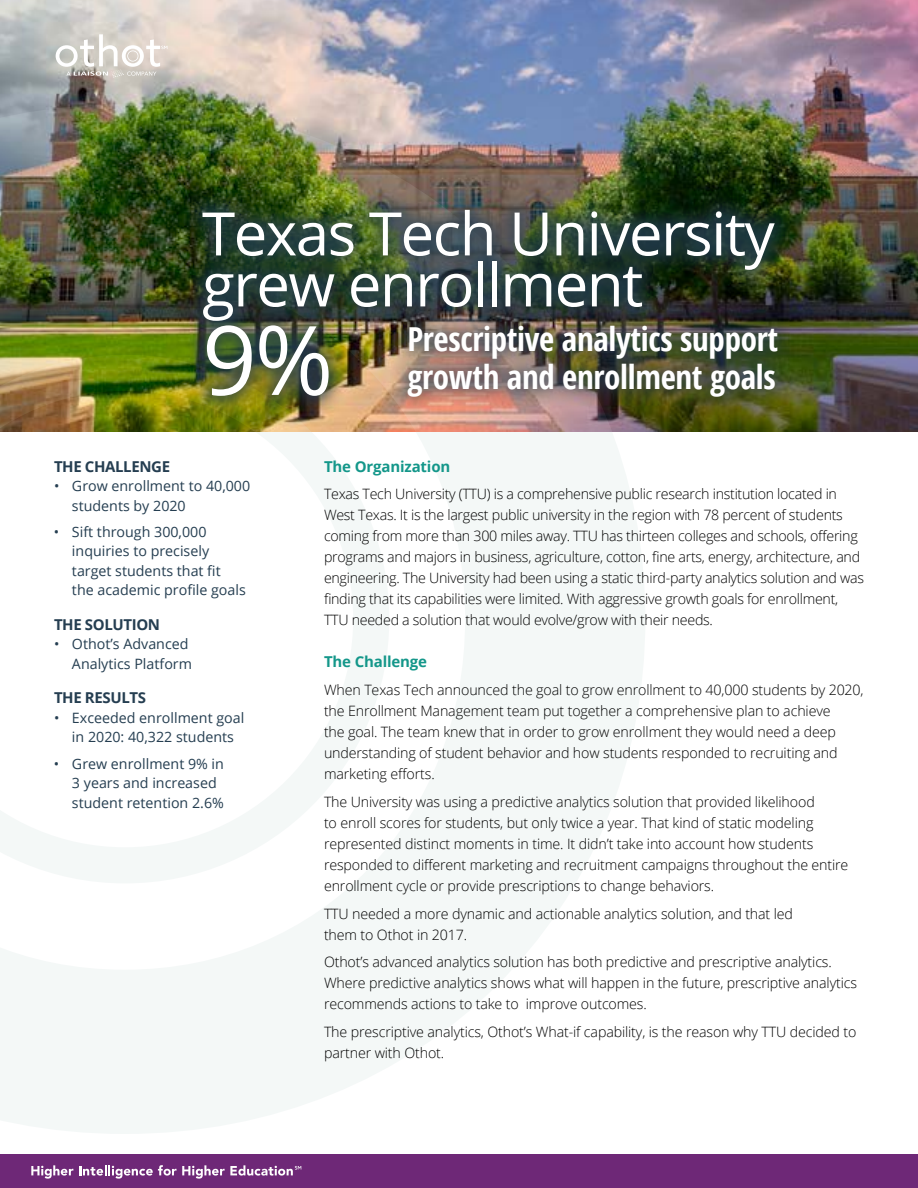
<style>
.page{position:relative;width:918px;height:1188px;background:#fff}
.page>*{position:absolute;margin:0;border:0;box-sizing:border-box;transform-origin:0 0}
.t1{font:96px "Open Sans";color:#fff}
.t2{font:60px/51px "Open Sans";letter-spacing:-.025em;color:#fff}
.t3{font:700 condensed 33px/37.5px "Open Sans";letter-spacing:-.01em;color:#fff}
.t4{font:700 15px "Open Sans";letter-spacing:-.025em;color:#253e51}
.t5{font:700 15px "Open Sans";letter-spacing:-.01em;color:#14978a}
.t6{font:300 14.25px/21px "Open Sans";letter-spacing:-.01em;color:#000}
.t7{font:14.25px/19.5px "Open Sans";color:#253e51}
</style>
<div class="page">
<img style="left:0;top:0;width:918px;height:432px">
<img style="left:0;top:104px;width:645px;height:1030px">
<svg style="left:0;top:355px;width:389px;height:528px"></svg>
<div style="left:180px;top:189px;width:615px;height:228px;background:#253e51;opacity:.8"></div>
<div style="left:387px;top:306px;width:411px;height:111px;background:#253e51;opacity:.75"></div>
<div style="left:0;top:1154px;width:918px;height:34px;background:#6e2877"></div>
<svg style="left:31px;top:1165px;width:42px;height:14px"></svg>
<svg style="left:79px;top:1165px;width:222px;height:14px"></svg>
<svg style="left:56px;top:34px;width:111px;height:44px"></svg>
<h2 class="t2" style="left:202px;top:207px;width:574px">Texas Tech University grew enrollment</h2>
<h1 class="t1" style="left:202px;top:294px;width:133px">9%</h1>
<h3 class="t3" style="left:407px;top:320px;width:372px">Prescriptive analytics support growth and enrollment goals</h3>
<p class="t4" style="left:54px;top:456px;width:118px">THE CHALLENGE</p>
<p class="t7" style="left:72px;top:476px;width:180px;text-indent:-18px">• Grow enrollment to 40,000 students by 2020</p>
<p class="t7" style="left:72px;top:522px;width:175px;text-indent:-18px">• Sift through 300,000 inquiries to precisely target students that fit the academic profile goals</p>
<p class="t4" style="left:54px;top:614px;width:108px">THE SOLUTION</p>
<p class="t7" style="left:54px;top:634px;width:140px;text-align:right">• Othot’s Advanced<br>Analytics Platform</p>
<p class="t4" style="left:54px;top:687px;width:94px">THE RESULTS</p>
<p class="t7" style="left:54px;top:708px;width:192px;text-align:center">• Exceeded enrollment goal in 2020: 40,322 students</p>
<p class="t7" style="left:72px;top:753px;width:154px;text-indent:-18px">• Grew enrollment 9% in<br>3 years and increased student retention 2.6%</p>
<p class="t5" style="left:324px;top:456px;width:128px">The Organization</p>
<p class="t6" style="left:324px;top:483px;width:541px">Texas Tech University (TTU) is a comprehensive public research institution located in West Texas. It is the largest public university in the region with 78 percent of students coming from more than 300 miles away. TTU has thirteen colleges and schools, offering programs and majors in business, agriculture, cotton, fine arts, energy, architecture, and engineering. The University had been using a static third-party analytics solution and was finding that its capabilities were limited. With aggressive growth goals for enrollment, TTU needed a solution that would evolve/grow with their needs.</p>
<p class="t5" style="left:324px;top:651px;width:105px">The Challenge</p>
<p class="t6" style="left:324px;top:679px;width:541px">When Texas Tech announced the goal to grow enrollment to 40,000 students by 2020, the Enrollment Management team put together a comprehensive plan to achieve<br>the goal. The team knew that in order to grow enrollment they would need a deep understanding of student behavior and how students responded to recruiting and marketing efforts.</p>
<p class="t6" style="left:324px;top:791px;width:526px">The University was using a predictive analytics solution that provided likelihood<br>to enroll scores for students, but only twice a year. That kind of static modeling represented distinct moments in time. It didn’t take into account how students responded to different marketing and recruitment campaigns throughout the entire enrollment cycle or provide prescriptions to change behaviors.</p>
<p class="t6" style="left:324px;top:903px;width:471px">TTU needed a more dynamic and actionable analytics solution, and that led them to Othot in 2017.</p>
<p class="t6" style="left:324px;top:951px;width:535px">Othot’s advanced analytics solution has both predictive and prescriptive analytics.<br>Where predictive analytics shows what will happen in the future, prescriptive analytics recommends actions to take to improve outcomes.</p>
<p class="t6" style="left:324px;top:1021px;width:534px">The prescriptive analytics, Othot’s What-if capability, is the reason why TTU decided to partner with Othot.</p>
</div>
